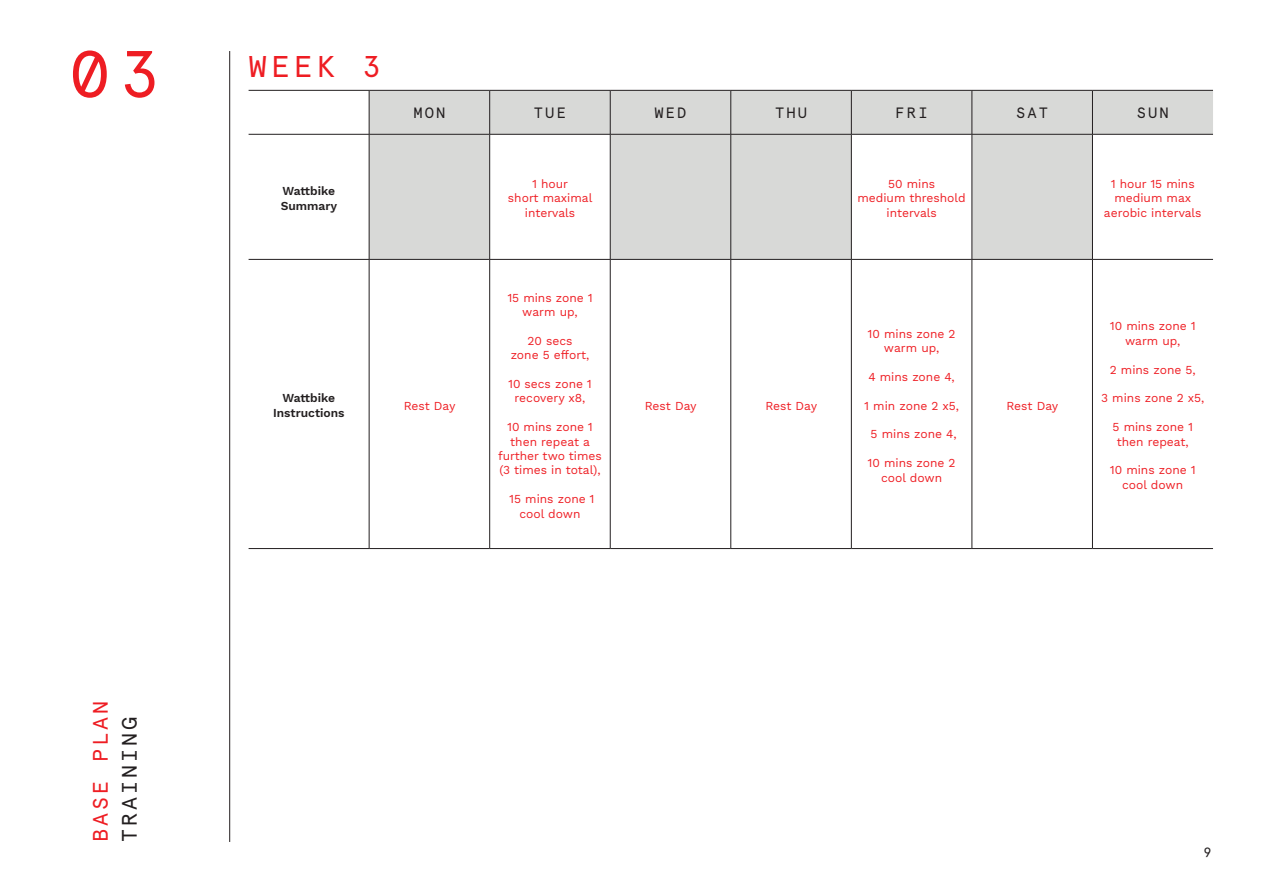
<style>
.page{position:relative;width:1263px;height:893px;background:#fff}
.page>*{position:absolute;margin:0;border:0;box-sizing:border-box;transform-origin:0 0}
.t1{font:66px "Apercu Pro Mono";color:#ee1d23}
.H3__e_g_1_1A{font:30px "Apercu Pro Mono";color:#ee1d23}
.t2{font:21px "Apercu Pro Mono";letter-spacing:.14em;color:#ee1d23}
.t3{font:21px "Apercu Pro Mono";letter-spacing:.14em;color:#231f20}
.t4{font:15px "Apercu Pro Mono";letter-spacing:.14em;color:#231f20}
.t5{font:13.5px "Apercu Pro Mono";color:#231f20}
.t6{font:12px/14.4px "Work Sans";color:#ee1d23;text-align:center}
.t7{font:600 12px/14.4px "Work Sans";color:#231f20}
</style>
<div class="page">
<hr style="left:229px;top:51px;width:1px;height:791px;background:#231f20">
<div style="left:370px;top:91px;width:843px;height:43px;background:#d8d9d7"></div>
<svg style="left:370px;top:135px;width:722px;height:124px;fill:#d8d9d7"></svg>
<hr style="left:249px;top:90px;width:120px;height:1px;background:#231f20">
<hr style="left:369px;top:91px;width:1px;height:43px;background:#231f20">
<hr style="left:369px;top:90px;width:121px;height:1px;background:#231f20">
<hr style="left:490px;top:90px;width:120px;height:1px;background:#231f20">
<hr style="left:610px;top:90px;width:121px;height:1px;background:#231f20">
<hr style="left:731px;top:90px;width:120px;height:1px;background:#231f20">
<hr style="left:851px;top:90px;width:121px;height:1px;background:#231f20">
<hr style="left:489px;top:91px;width:1px;height:43px;background:#231f20">
<hr style="left:610px;top:91px;width:1px;height:43px;background:#231f20">
<hr style="left:730px;top:91px;width:1px;height:43px;background:#231f20">
<hr style="left:851px;top:91px;width:1px;height:43px;background:#231f20">
<hr style="left:972px;top:91px;width:1px;height:43px;background:#231f20">
<hr style="left:972px;top:90px;width:120px;height:1px;background:#231f20">
<hr style="left:1092px;top:91px;width:1px;height:43px;background:#231f20">
<hr style="left:1092px;top:90px;width:121px;height:1px;background:#231f20">
<hr style="left:249px;top:134px;width:120px;height:1px;background:#231f20">
<hr style="left:249px;top:259px;width:120px;height:1px;background:#231f20">
<hr style="left:249px;top:548px;width:120px;height:1px;background:#231f20">
<hr style="left:369px;top:134px;width:1px;height:125px;background:#231f20">
<hr style="left:369px;top:260px;width:1px;height:288px;background:#231f20">
<hr style="left:369px;top:134px;width:121px;height:1px;background:#231f20">
<hr style="left:490px;top:134px;width:120px;height:1px;background:#231f20">
<hr style="left:610px;top:134px;width:121px;height:1px;background:#231f20">
<hr style="left:731px;top:134px;width:120px;height:1px;background:#231f20">
<hr style="left:851px;top:134px;width:121px;height:1px;background:#231f20">
<hr style="left:489px;top:134px;width:1px;height:125px;background:#231f20">
<hr style="left:610px;top:134px;width:1px;height:125px;background:#231f20">
<hr style="left:730px;top:134px;width:1px;height:125px;background:#231f20">
<hr style="left:851px;top:134px;width:1px;height:125px;background:#231f20">
<hr style="left:489px;top:260px;width:1px;height:288px;background:#231f20">
<hr style="left:610px;top:260px;width:1px;height:288px;background:#231f20">
<hr style="left:730px;top:260px;width:1px;height:288px;background:#231f20">
<hr style="left:851px;top:260px;width:1px;height:288px;background:#231f20">
<hr style="left:369px;top:259px;width:121px;height:1px;background:#231f20">
<hr style="left:490px;top:259px;width:120px;height:1px;background:#231f20">
<hr style="left:610px;top:259px;width:121px;height:1px;background:#231f20">
<hr style="left:731px;top:259px;width:120px;height:1px;background:#231f20">
<hr style="left:851px;top:259px;width:121px;height:1px;background:#231f20">
<hr style="left:369px;top:548px;width:121px;height:1px;background:#231f20">
<hr style="left:490px;top:548px;width:120px;height:1px;background:#231f20">
<hr style="left:610px;top:548px;width:121px;height:1px;background:#231f20">
<hr style="left:731px;top:548px;width:120px;height:1px;background:#231f20">
<hr style="left:851px;top:548px;width:121px;height:1px;background:#231f20">
<hr style="left:972px;top:134px;width:1px;height:125px;background:#231f20">
<hr style="left:972px;top:260px;width:1px;height:288px;background:#231f20">
<hr style="left:972px;top:134px;width:120px;height:1px;background:#231f20">
<hr style="left:972px;top:259px;width:120px;height:1px;background:#231f20">
<hr style="left:972px;top:548px;width:120px;height:1px;background:#231f20">
<hr style="left:1092px;top:134px;width:1px;height:125px;background:#231f20">
<hr style="left:1092px;top:260px;width:1px;height:288px;background:#231f20">
<hr style="left:1092px;top:134px;width:121px;height:1px;background:#231f20">
<hr style="left:1092px;top:259px;width:121px;height:1px;background:#231f20">
<hr style="left:1092px;top:548px;width:121px;height:1px;background:#231f20">
<h1 class="t1" style="left:69px;top:24px;width:93px">03</h1>
<h3 class="t2" style="left:85px;top:842px;width:142px;rotate:-90deg">BASE PLAN</h3>
<h3 class="t3" style="left:114px;top:842px;width:126px;rotate:-90deg">TRAINING</h3>
<p class="H3__e_g_1_1A" style="left:249px;top:44px;width:134px">WEEK 3</p>
<p class="t4" style="left:413px;top:101px;width:34px">MON</p>
<p class="t4" style="left:534px;top:101px;width:34px">TUE</p>
<p class="t4" style="left:654px;top:101px;width:34px">WED</p>
<p class="t4" style="left:775px;top:101px;width:34px">THU</p>
<p class="t4" style="left:895px;top:101px;width:34px">FRI</p>
<p class="t4" style="left:1016px;top:101px;width:34px">SAT</p>
<p class="t4" style="left:1137px;top:101px;width:34px">SUN</p>
<p class="t7" style="left:281px;top:184px;width:58px">Wattbike<br>Summary</p>
<p class="t6" style="left:508px;top:177px;width:86px">1 hour<br>short maximal intervals</p>
<p class="t6" style="left:857px;top:177px;width:110px">50 mins<br>medium threshold intervals</p>
<p class="t6" style="left:1104px;top:177px;width:99px">1 hour 15 mins medium max aerobic intervals</p>
<p class="t7" style="left:273px;top:392px;width:73px;text-align:center">Wattbike<br>Instructions</p>
<p class="t6" style="left:404px;top:399px;width:53px">Rest Day</p>
<p class="t6" style="left:507px;top:291px;width:87px">15 mins zone 1 warm up,</p>
<p class="t6" style="left:511px;top:334px;width:80px">20 secs<br>zone 5 effort,</p>
<p class="t6" style="left:508px;top:377px;width:85px">10 secs zone 1 recovery x8,</p>
<p class="t6" style="left:498px;top:420px;width:105px">10 mins zone 1 then repeat a further two times (3 times in total),</p>
<p class="t6" style="left:509px;top:492px;width:87px">15 mins zone 1 cool down</p>
<p class="t6" style="left:645px;top:399px;width:53px">Rest Day</p>
<p class="t6" style="left:765px;top:399px;width:53px">Rest Day</p>
<p class="t6" style="left:868px;top:327px;width:90px">10 mins zone 2 warm up,</p>
<p class="t6" style="left:868px;top:370px;width:88px">4 mins zone 4,</p>
<p class="t6" style="left:864px;top:399px;width:96px">1 min zone 2 x5,</p>
<p class="t6" style="left:871px;top:428px;width:88px">5 mins zone 4,</p>
<p class="t6" style="left:868px;top:456px;width:90px">10 mins zone 2 cool down</p>
<p class="t6" style="left:1006px;top:399px;width:53px">Rest Day</p>
<p class="t6" style="left:1110px;top:320px;width:87px">10 mins zone 1 warm up,</p>
<p class="t6" style="left:1110px;top:363px;width:87px">2 mins zone 5,</p>
<p class="t6" style="left:1101px;top:392px;width:105px">3 mins zone 2 x5,</p>
<p class="t6" style="left:1112px;top:420px;width:82px">5 mins zone 1 then repeat,</p>
<p class="t6" style="left:1110px;top:464px;width:87px">10 mins zone 1 cool down</p>
<p class="t5" style="left:1203px;top:842px;width:10px">9</p>
</div>
